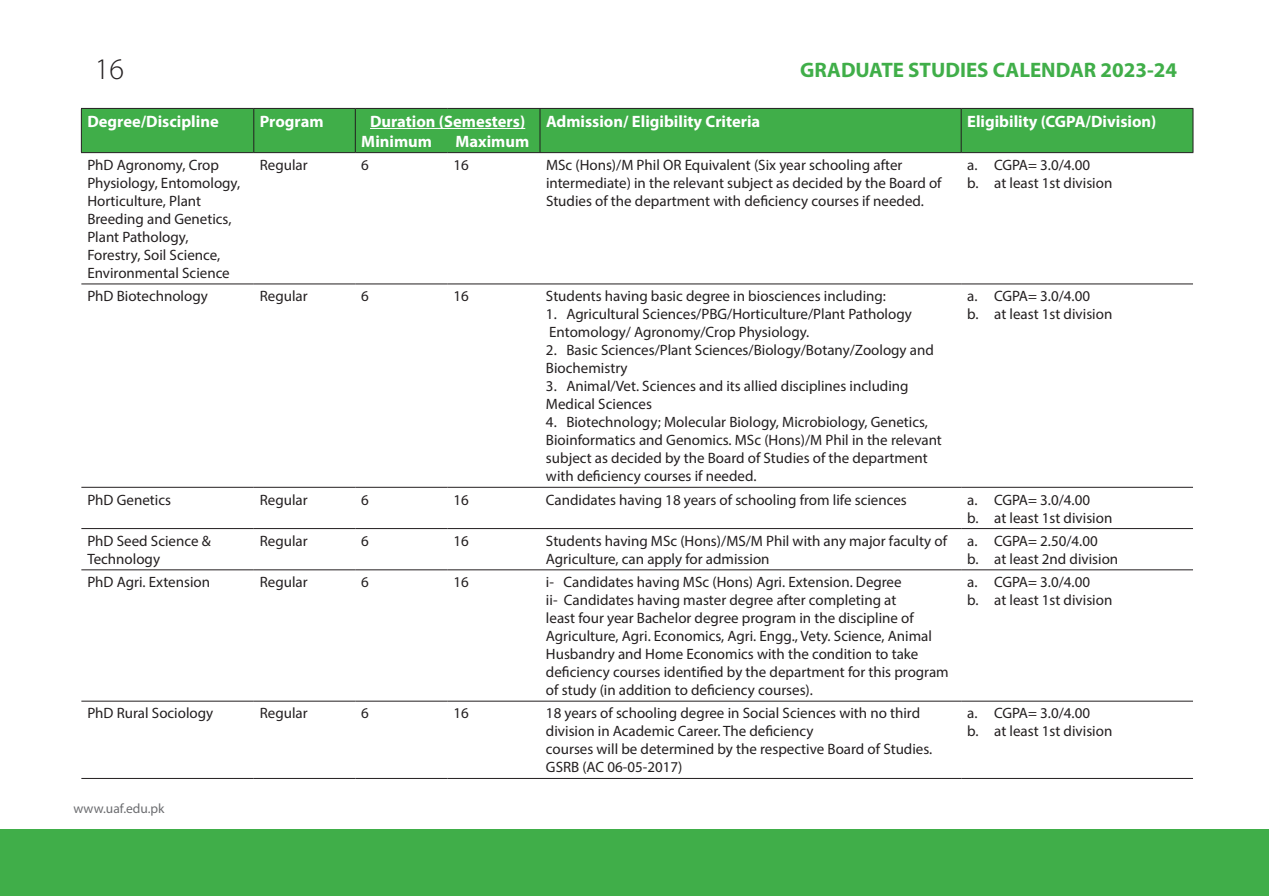
<style>
.page{position:relative;width:1269px;height:896px;background:#fff}
.page>*{position:absolute;margin:0;border:0;box-sizing:border-box;transform-origin:0 0}
.t1{font:300 30px "Myriad Pro";color:#231f20}
.t2{font:700 21px "Myriad Pro";color:#40ae49}
.t3{font:700 16.5px/19.8px "Myriad Pro";color:#fff}
.t4{font:15px/18px "Myriad Pro";color:#231f20}
.t5{font:13.5px "Myriad Pro";color:#6c6d70}
</style>
<div class="page">
<div style="left:1px;top:829px;width:1267px;height:66px;background:#40ae49"></div>
<hr style="left:1268px;top:829px;width:1px;height:66px;background:#40ae49">
<div style="left:82px;top:109px;width:1111px;height:43px;background:#40ae49"></div>
<hr style="left:81px;top:108px;width:173px;height:1px;background:#231f20">
<hr style="left:81px;top:109px;width:1px;height:43px;background:#231f20">
<hr style="left:254px;top:108px;width:101px;height:1px;background:#231f20">
<hr style="left:253px;top:109px;width:1px;height:43px;background:#231f20">
<hr style="left:355px;top:108px;width:92px;height:1px;background:#231f20">
<hr style="left:355px;top:109px;width:1px;height:43px;background:#231f20">
<hr style="left:447px;top:108px;width:93px;height:1px;background:#231f20">
<hr style="left:540px;top:108px;width:421px;height:1px;background:#231f20">
<hr style="left:540px;top:109px;width:1px;height:43px;background:#231f20">
<hr style="left:961px;top:108px;width:232px;height:1px;background:#231f20">
<hr style="left:961px;top:109px;width:1px;height:43px;background:#231f20">
<hr style="left:1193px;top:109px;width:1px;height:43px;background:#231f20">
<hr style="left:81px;top:152px;width:173px;height:1px;background:#231f20">
<hr style="left:254px;top:152px;width:101px;height:1px;background:#231f20">
<hr style="left:355px;top:152px;width:92px;height:1px;background:#231f20">
<hr style="left:447px;top:152px;width:93px;height:1px;background:#231f20">
<hr style="left:540px;top:152px;width:421px;height:1px;background:#231f20">
<hr style="left:961px;top:152px;width:232px;height:1px;background:#231f20">
<hr style="left:81px;top:283px;width:173px;height:1px;background:#231f20">
<hr style="left:254px;top:283px;width:101px;height:1px;background:#231f20">
<hr style="left:355px;top:283px;width:92px;height:1px;background:#231f20">
<hr style="left:447px;top:283px;width:93px;height:1px;background:#231f20">
<hr style="left:540px;top:283px;width:421px;height:1px;background:#231f20">
<hr style="left:961px;top:283px;width:232px;height:1px;background:#231f20">
<hr style="left:81px;top:487px;width:173px;height:1px;background:#231f20">
<hr style="left:254px;top:487px;width:101px;height:1px;background:#231f20">
<hr style="left:355px;top:487px;width:92px;height:1px;background:#231f20">
<hr style="left:447px;top:487px;width:93px;height:1px;background:#231f20">
<hr style="left:540px;top:487px;width:421px;height:1px;background:#231f20">
<hr style="left:961px;top:487px;width:232px;height:1px;background:#231f20">
<hr style="left:81px;top:528px;width:173px;height:1px;background:#231f20">
<hr style="left:254px;top:528px;width:101px;height:1px;background:#231f20">
<hr style="left:355px;top:528px;width:92px;height:1px;background:#231f20">
<hr style="left:447px;top:528px;width:93px;height:1px;background:#231f20">
<hr style="left:540px;top:528px;width:421px;height:1px;background:#231f20">
<hr style="left:961px;top:528px;width:232px;height:1px;background:#231f20">
<hr style="left:81px;top:569px;width:173px;height:1px;background:#231f20">
<hr style="left:254px;top:569px;width:101px;height:1px;background:#231f20">
<hr style="left:355px;top:569px;width:92px;height:1px;background:#231f20">
<hr style="left:447px;top:569px;width:93px;height:1px;background:#231f20">
<hr style="left:540px;top:569px;width:421px;height:1px;background:#231f20">
<hr style="left:961px;top:569px;width:232px;height:1px;background:#231f20">
<hr style="left:81px;top:700px;width:173px;height:1px;background:#231f20">
<hr style="left:254px;top:700px;width:101px;height:1px;background:#231f20">
<hr style="left:355px;top:700px;width:92px;height:1px;background:#231f20">
<hr style="left:447px;top:700px;width:93px;height:1px;background:#231f20">
<hr style="left:540px;top:700px;width:421px;height:1px;background:#231f20">
<hr style="left:961px;top:700px;width:232px;height:1px;background:#231f20">
<hr style="left:81px;top:778px;width:173px;height:1px;background:#231f20">
<hr style="left:254px;top:778px;width:101px;height:1px;background:#231f20">
<hr style="left:355px;top:778px;width:92px;height:1px;background:#231f20">
<hr style="left:447px;top:778px;width:93px;height:1px;background:#231f20">
<hr style="left:540px;top:778px;width:421px;height:1px;background:#231f20">
<hr style="left:961px;top:778px;width:232px;height:1px;background:#231f20">
<hr style="left:370px;top:128px;width:155px;height:1px;background:#fff">
<h1 class="t1" style="left:95px;top:52px;width:31px">16</h1>
<p class="t3" style="left:87px;top:111px;width:133px">Degree/Discipline</p>
<p class="t3" style="left:260px;top:111px;width:65px">Program</p>
<p class="t3" style="left:361px;top:111px;width:165px;text-indent:9px">Duration (Semesters)<br>Minimum</p>
<p class="t3" style="left:455px;top:131px;width:75px">Maximum</p>
<h2 class="t2" style="left:800px;top:56px;width:378px">GRADUATE STUDIES CALENDAR 2023-24</h2>
<p class="t3" style="left:546px;top:111px;width:216px">Admission/ Eligibility Criteria</p>
<p class="t3" style="left:967px;top:111px;width:191px">Eligibility (CGPA/Division)</p>
<p class="t4" style="left:87px;top:156px;width:154px">PhD Agronomy, Crop<br>Physiology, Entomology,<br>Horticulture, Plant<br>Breeding and Genetics,<br>Plant Pathology,<br>Forestry, Soil Science,<br>Environmental Science</p>
<p class="t4" style="left:260px;top:156px;width:49px">Regular</p>
<p class="t4" style="left:361px;top:156px;width:9px">6</p>
<p class="t4" style="left:453px;top:156px;width:17px">16</p>
<p class="t4" style="left:546px;top:156px;width:397px">MSc (Hons)/M Phil OR Equivalent (Six year schooling after intermediate) in the relevant subject as decided by the Board of<br>Studies of the department with deficiency courses if needed.</p>
<p class="t4" style="left:967px;top:156px;width:147px">a. CGPA= 3.0/4.00<br>b. at least 1st division</p>
<p class="t4" style="left:87px;top:287px;width:122px">PhD Biotechnology</p>
<p class="t4" style="left:260px;top:287px;width:49px">Regular</p>
<p class="t4" style="left:361px;top:287px;width:9px">6</p>
<p class="t4" style="left:453px;top:287px;width:17px">16</p>
<p class="t4" style="left:546px;top:287px;width:342px">Students having basic degree in biosciences including:</p>
<p class="t4" style="left:546px;top:305px;width:367px">1. Agricultural Sciences/PBG/Horticulture/Plant Pathology<br>Entomology/ Agronomy/Crop Physiology.</p>
<p class="t4" style="left:546px;top:341px;width:389px">2. Basic Sciences/Plant Sciences/Biology/Botany/Zoology and<br>Biochemistry</p>
<p class="t4" style="left:546px;top:377px;width:364px">3. Animal/Vet. Sciences and its allied disciplines including<br>Medical Sciences</p>
<p class="t4" style="left:546px;top:413px;width:397px">4. Biotechnology; Molecular Biology, Microbiology, Genetics, Bioinformatics and Genomics. MSc (Hons)/M Phil in the relevant subject as decided by the Board of Studies of the department with deficiency courses if needed.</p>
<p class="t4" style="left:967px;top:287px;width:147px">a. CGPA= 3.0/4.00<br>b. at least 1st division</p>
<p class="t4" style="left:87px;top:490px;width:85px">PhD Genetics</p>
<p class="t4" style="left:260px;top:490px;width:49px">Regular</p>
<p class="t4" style="left:361px;top:490px;width:9px">6</p>
<p class="t4" style="left:453px;top:490px;width:17px">16</p>
<p class="t4" style="left:546px;top:490px;width:362px">Candidates having 18 years of schooling from life sciences</p>
<p class="t4" style="left:967px;top:490px;width:147px">a. CGPA= 3.0/4.00<br>b. at least 1st division</p>
<p class="t4" style="left:87px;top:531px;width:125px">PhD Seed Science &amp;<br>Technology</p>
<p class="t4" style="left:260px;top:531px;width:49px">Regular</p>
<p class="t4" style="left:361px;top:531px;width:9px">6</p>
<p class="t4" style="left:453px;top:531px;width:17px">16</p>
<p class="t4" style="left:546px;top:531px;width:403px">Students having MSc (Hons)/MS/M Phil with any major faculty of<br>Agriculture, can apply for admission</p>
<p class="t4" style="left:967px;top:531px;width:153px">a. CGPA= 2.50/4.00<br>b. at least 2nd division</p>
<p class="t4" style="left:87px;top:573px;width:124px">PhD Agri. Extension</p>
<p class="t4" style="left:260px;top:573px;width:49px">Regular</p>
<p class="t4" style="left:361px;top:573px;width:9px">6</p>
<p class="t4" style="left:453px;top:573px;width:17px">16</p>
<p class="t4" style="left:546px;top:573px;width:404px">i- Candidates having MSc (Hons) Agri. Extension. Degree<br>ii- Candidates having master degree after completing at<br>least four year Bachelor degree program in the discipline of Agriculture, Agri. Economics, Agri. Engg., Vety. Science, Animal Husbandry and Home Economics with the condition to take deficiency courses identified by the department for this program of study (in addition to deficiency courses).</p>
<p class="t4" style="left:967px;top:573px;width:147px">a. CGPA= 3.0/4.00<br>b. at least 1st division</p>
<p class="t4" style="left:87px;top:704px;width:127px">PhD Rural Sociology</p>
<p class="t4" style="left:260px;top:704px;width:49px">Regular</p>
<p class="t4" style="left:361px;top:704px;width:9px">6</p>
<p class="t4" style="left:453px;top:704px;width:17px">16</p>
<p class="t4" style="left:546px;top:704px;width:388px">18 years of schooling degree in Social Sciences with no third division in Academic Career. The deficiency<br>courses will be determined by the respective Board of Studies.<br>GSRB (AC 06-05-2017)</p>
<p class="t4" style="left:967px;top:704px;width:147px">a. CGPA= 3.0/4.00<br>b. at least 1st division</p>
<p class="t5" style="left:74px;top:800px;width:93px">www.uaf.edu.pk</p>
</div>
